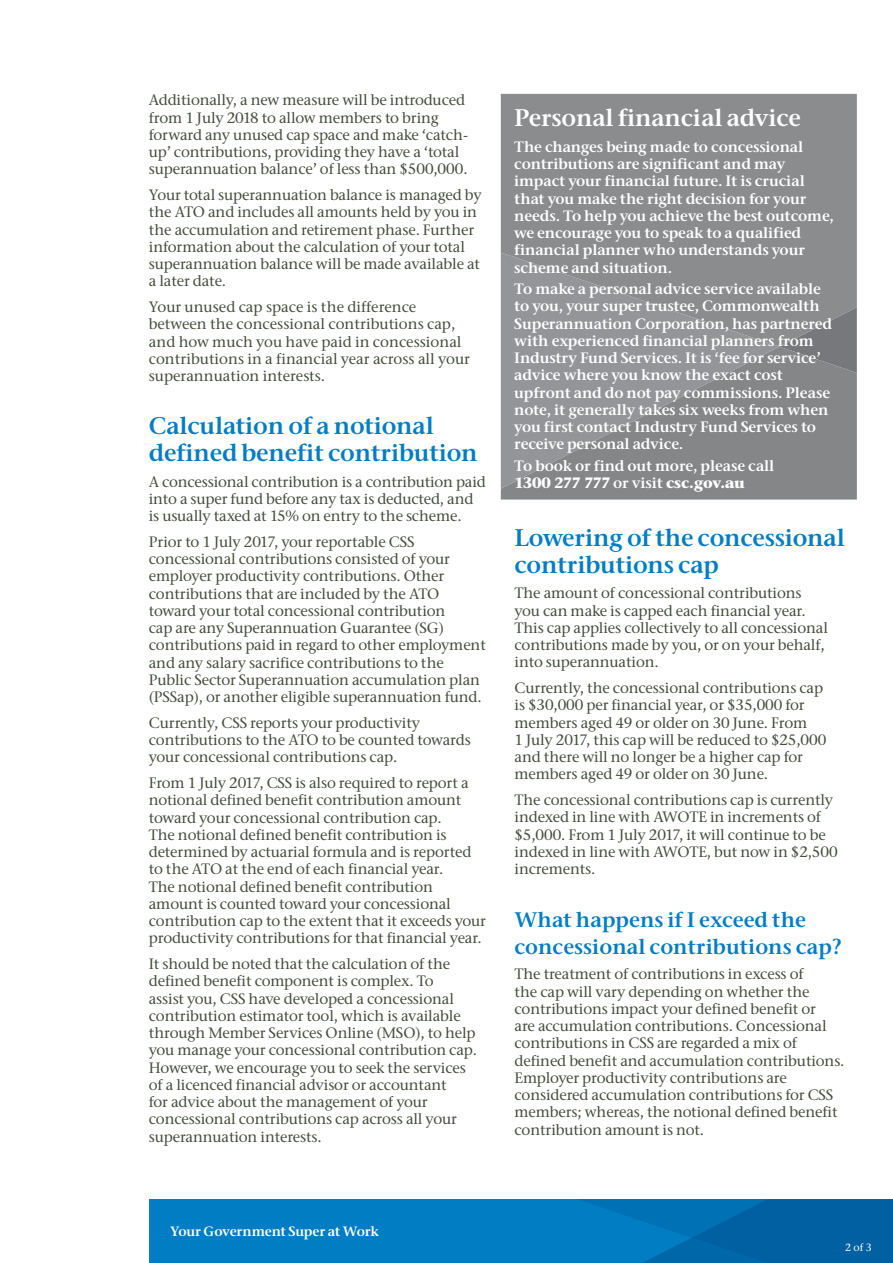
<style>
.page{position:relative;width:893px;height:1263px;background:#fff}
.page>*{position:absolute;margin:0;border:0;box-sizing:border-box;transform-origin:0 0}
._04_Blue_Subhead{font:24px/27px "Stone Serif ITC Semi";letter-spacing:-.01em;color:#007dc3}
._04_Blue_Subhead-2{font:24px "Stone Serif ITC Semi";letter-spacing:-.01em;color:#fff}
._04_Blue_Subhead-3{font:21px/27px "Stone Serif ITC Semi";color:#007dc3}
._03_Body{font:500 15px/17.2px "Stone Serif ITC";letter-spacing:-.01em;color:#444d3e}
._03_Body-2{font:15px/17.2px "Stone Serif ITC Semi";letter-spacing:-.01em;color:#fff}
.t1{font:13.5px "Stone Serif ITC Semi";letter-spacing:-.02em;color:#fff}
.t2{font:500 10.5px "Stone Serif ITC";color:#fff}
.s1{font-family:"Stone Serif ITC";font-weight:700}
</style>
<div class="page">
<div style="left:149px;top:1199px;width:744px;height:64px;background:#007dc3"></div>
<svg style="left:579px;top:1199px;width:314px;height:64px"></svg>
<svg style="left:501px;top:94px;width:356px;height:253px;background:#8b8d8f"></svg>
<svg style="left:501px;top:347px;width:356px;height:153px;background:#8a8c8e"></svg>
<svg style="left:779px;top:307px;width:78px;height:66px;background:#808184"></svg>
<p class="_03_Body" style="left:149px;top:92px;width:321px">Additionally, a new measure will be introduced from 1 July 2018 to allow members to bring forward any unused cap space and make ‘catch&shy;up’ contributions, providing they have a ‘total superannuation balance’ of less than $500,000.</p>
<p class="_03_Body" style="left:149px;top:186px;width:334px">Your total superannuation balance is managed by the ATO and includes all amounts held by you in the accumulation and retirement phase. Further information about the calculation of your total superannuation balance will be made available at a later date.</p>
<p class="_03_Body" style="left:149px;top:298px;width:323px">Your unused cap space is the difference between the concessional contributions cap, and how much you have paid in concessional contributions in a financial year across all your superannuation interests.</p>
<p class="_04_Blue_Subhead" style="left:149px;top:412px;width:330px">Calculation of a notional defined benefit contribution</p>
<p class="_03_Body" style="left:149px;top:473px;width:339px">A concessional contribution is a contribution paid into a super fund before any tax is deducted, and is usually taxed at 15% on entry to the scheme.</p>
<p class="_03_Body" style="left:149px;top:533px;width:339px">Prior to 1 July 2017, your reportable CSS concessional contributions consisted of your employer productivity contributions. Other contributions that are included by the ATO toward your total concessional contribution<br>cap are any Superannuation Guarantee (SG) contributions paid in regard to other employment and any salary sacrifice contributions to the Public Sector Superannuation accumulation plan (PSSap), or another eligible superannuation fund.</p>
<p class="_03_Body" style="left:149px;top:714px;width:323px">Currently, CSS reports your productivity contributions to the ATO to be counted towards your concessional contributions cap.</p>
<p class="_03_Body" style="left:149px;top:774px;width:339px">From 1 July 2017, CSS is also required to report a notional defined benefit contribution amount toward your concessional contribution cap.<br>The notional defined benefit contribution is determined by actuarial formula and is reported to the ATO at the end of each financial year.<br>The notional defined benefit contribution amount is counted toward your concessional contribution cap to the extent that it exceeds your productivity contributions for that financial year.</p>
<p class="_03_Body" style="left:149px;top:955px;width:330px">It should be noted that the calculation of the defined benefit component is complex. To<br>assist you, CSS have developed a concessional contribution estimator tool, which is available through Member Services Online (MSO), to help you manage your concessional contribution cap.<br>However, we encourage you to seek the services of a licenced financial advisor or accountant<br>for advice about the management of your concessional contributions cap across all your superannuation interests.</p>
<p class="_04_Blue_Subhead-2" style="left:514px;top:103px;width:288px">Personal financial advice</p>
<p class="_03_Body-2" style="left:514px;top:138px;width:321px">The changes being made to concessional contributions are significant and may impact your financial future. It is crucial that you make the right decision for your needs. To help you achieve the best outcome, we encourage you to speak to a qualified financial planner who understands your scheme and situation.</p>
<p class="_03_Body-2" style="left:514px;top:280px;width:319px">To make a personal advice service available to you, your super trustee, Commonwealth Superannuation Corporation, has partnered with experienced financial planners from Industry Fund Services. It is ‘fee for service’ advice where you know the exact cost upfront and do not pay commissions. Please note, it generally takes six weeks from when you first contact Industry Fund Services to receive personal advice.</p>
<p class="_03_Body-2" style="left:514px;top:457px;width:262px">To book or find out more, please call<br><span class="s1">1300 277 777</span> or visit <span class="s1">csc.gov.au</span></p>
<p class="_04_Blue_Subhead" style="left:514px;top:523px;width:332px">Lowering of the concessional contributions cap</p>
<p class="_03_Body" style="left:514px;top:584px;width:315px">The amount of concessional contributions you can make is capped each financial year.<br>This cap applies collectively to all concessional contributions made by you, or on your behalf, into superannuation.</p>
<p class="_03_Body" style="left:514px;top:679px;width:313px">Currently, the concessional contributions cap is $30,000 per financial year, or $35,000 for members aged 49 or older on 30 June. From<br>1 July 2017, this cap will be reduced to $25,000 and there will no longer be a higher cap for members aged 49 or older on 30 June.</p>
<p class="_03_Body" style="left:514px;top:791px;width:325px">The concessional contributions cap is currently indexed in line with AWOTE in increments of $5,000. From 1 July 2017, it will continue to be indexed in line with AWOTE, but now in $2,500 increments.</p>
<p class="_04_Blue_Subhead-3" style="left:514px;top:906px;width:329px">What happens if I exceed the concessional contributions cap?</p>
<p class="_03_Body" style="left:514px;top:965px;width:332px">The treatment of contributions in excess of<br>the cap will vary depending on whether the contributions impact your defined benefit or<br>are accumulation contributions. Concessional contributions in CSS are regarded a mix of defined benefit and accumulation contributions.<br>Employer productivity contributions are considered accumulation contributions for CSS members; whereas, the notional defined benefit contribution amount is not.</p>
<p class="t1" style="left:170px;top:1223px;width:210px">Your Government Super at Work</p>
<p class="t2" style="left:845px;top:1241px;width:28px">2 of 3</p>
</div>
